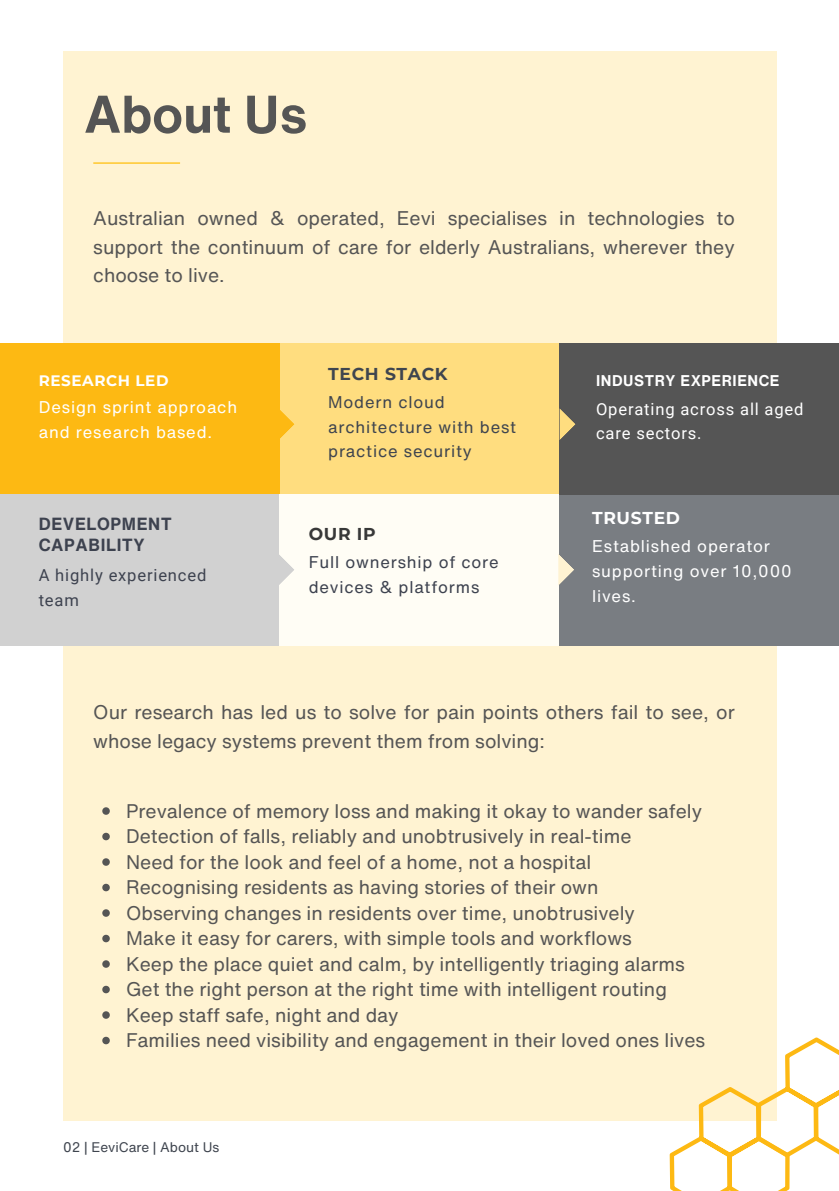
<style>
.page{position:relative;width:839px;height:1191px;background:#fff}
.page>*{position:absolute;margin:0;border:0;box-sizing:border-box;transform-origin:0 0}
.t1{font:700 52px "Helvetica Now Text";color:#555}
.t2{font:19.2px/28.4px "Helvetica Now Text";color:#555;text-align:justify}
.t3{font:700 17.2px/21.4px "Helvetica Now Text";letter-spacing:.04em;color:#3d424f}
.t4{font:700 17.2px "Montserrat";letter-spacing:.04em;color:#3f454f}
.t5{font:700 17.2px "Montserrat";letter-spacing:.04em;color:#fff}
.t6{font:700 17.2px "Montserrat";color:#383838}
.t7{font:16.6px/24.8px "Helvetica Now Text";letter-spacing:.05em;color:#fff}
.t8{font:16.6px/24.8px "Helvetica Now Text";letter-spacing:.05em;color:#3f454f}
.t9{font:16.6px/24.8px "Helvetica Now Text";letter-spacing:.05em;color:#3d424f}
.t10{font:16.6px/24.8px "Roboto";letter-spacing:.05em;color:#fff}
.t11{font:16.6px/24.8px "Roboto";letter-spacing:.05em;color:#3d424f}
.t12{font:700 15.2px "Helvetica Now Text";letter-spacing:.04em;color:#fff}
.t13{font:700 15.2px "Montserrat";letter-spacing:.04em;color:#fff}
.t14{font:13.6px "Helvetica Now Text";color:#3f454f}
</style>
<div class="page">
<div style="left:63px;top:51px;width:713px;height:1070px;background:#fff3d2"></div>
<hr style="left:93px;top:162px;width:87px;height:2px;background:#ffc72c">
<svg style="left:102px;top:807px;width:8px;height:8px"></svg>
<svg style="left:102px;top:833px;width:8px;height:7px"></svg>
<svg style="left:102px;top:858px;width:8px;height:8px"></svg>
<svg style="left:102px;top:884px;width:8px;height:7px"></svg>
<svg style="left:102px;top:909px;width:8px;height:8px"></svg>
<svg style="left:102px;top:935px;width:8px;height:7px"></svg>
<svg style="left:102px;top:960px;width:8px;height:8px"></svg>
<svg style="left:102px;top:986px;width:8px;height:7px"></svg>
<svg style="left:102px;top:1011px;width:8px;height:8px"></svg>
<svg style="left:102px;top:1037px;width:8px;height:7px"></svg>
<svg style="left:669px;top:1037px;width:169px;height:154px"></svg>
<div style="left:280px;top:344px;width:279px;height:151px;background:#ffdd7f"></div>
<div style="left:559px;top:494px;width:279px;height:152px;background:#797d82"></div>
<div style="left:0;top:344px;width:279px;height:151px;background:#fdb913"></div>
<div style="left:0;top:494px;width:279px;height:152px;background:#d1d1d1"></div>
<div style="left:280px;top:494px;width:279px;height:152px;background:#fffdf5"></div>
<svg style="left:279px;top:408px;width:16px;height:32px"></svg>
<svg style="left:279px;top:554px;width:15px;height:32px"></svg>
<svg style="left:558px;top:554px;width:16px;height:31px"></svg>
<div style="left:559px;top:344px;width:279px;height:151px;background:#555"></div>
<svg style="left:559px;top:408px;width:16px;height:32px"></svg>
<h2 class="t1" style="left:84px;top:75px;width:225px">About Us</h2>
<h3 class="t2" style="left:93px;top:204px;width:643px">Australian owned &amp; operated, Eevi specialises in technologies to support the continuum of care for elderly Australians, wherever they choose to live.</h3>
<p class="t13" style="left:39px;top:372px;width:131px">RESEARCH LED</p>
<h6 class="t4" style="left:328px;top:363px;width:121px">TECH STACK</h6>
<p class="t12" style="left:596px;top:369px;width:185px">INDUSTRY EXPERIENCE</p>
<p class="t7" style="left:39px;top:395px;width:200px">Design sprint approach and research based.</p>
<h1 class="t8" style="left:328px;top:389px;width:189px">Modern cloud architecture with best practice security</h1>
<p class="t10" style="left:596px;top:397px;width:209px">Operating across all aged care sectors.</p>
<p class="t3" style="left:39px;top:513px;width:134px">DEVELOPMENT<br>CAPABILITY</p>
<p class="t11" style="left:39px;top:563px;width:169px">A highly experienced team</p>
<h4 class="t6" style="left:309px;top:523px;width:68px">OUR IP</h4>
<p class="t9" style="left:309px;top:549px;width:192px">Full ownership of core devices &amp; platforms</p>
<h4 class="t5" style="left:592px;top:508px;width:89px">TRUSTED</h4>
<p class="t7" style="left:592px;top:534px;width:201px">Established operator supporting over 10,000 lives.</p>
<h4 class="t2" style="left:93px;top:698px;width:643px">Our research has led us to solve for pain points others fail to see, or whose legacy systems prevent them from solving:</h4>
<h4 class="t2" style="left:126px;top:796px;width:577px">Prevalence of memory loss and making it okay to wander safely</h4>
<h3 class="t2" style="left:126px;top:822px;width:507px">Detection of falls, reliably and unobtrusively in real-time</h3>
<p class="t2" style="left:126px;top:847px;width:467px">Need for the look and feel of a home, not a hospital</p>
<p class="t2" style="left:126px;top:873px;width:474px">Recognising residents as having stories of their own</p>
<p class="t2" style="left:126px;top:898px;width:510px">Observing changes in residents over time, unobtrusively</p>
<p class="t2" style="left:126px;top:924px;width:507px">Make it easy for carers, with simple tools and workflows</p>
<p class="t2" style="left:126px;top:949px;width:560px">Keep the place quiet and calm, by intelligently triaging alarms</p>
<p class="t2" style="left:126px;top:975px;width:542px">Get the right person at the right time with intelligent routing</p>
<p class="t2" style="left:126px;top:1000px;width:274px">Keep staff safe, night and day</p>
<p class="t2" style="left:126px;top:1026px;width:580px">Families need visibility and engagement in their loved ones lives</p>
<h5 class="t14" style="left:63px;top:1137px;width:158px">02 | EeviCare | About Us</h5>
</div>
